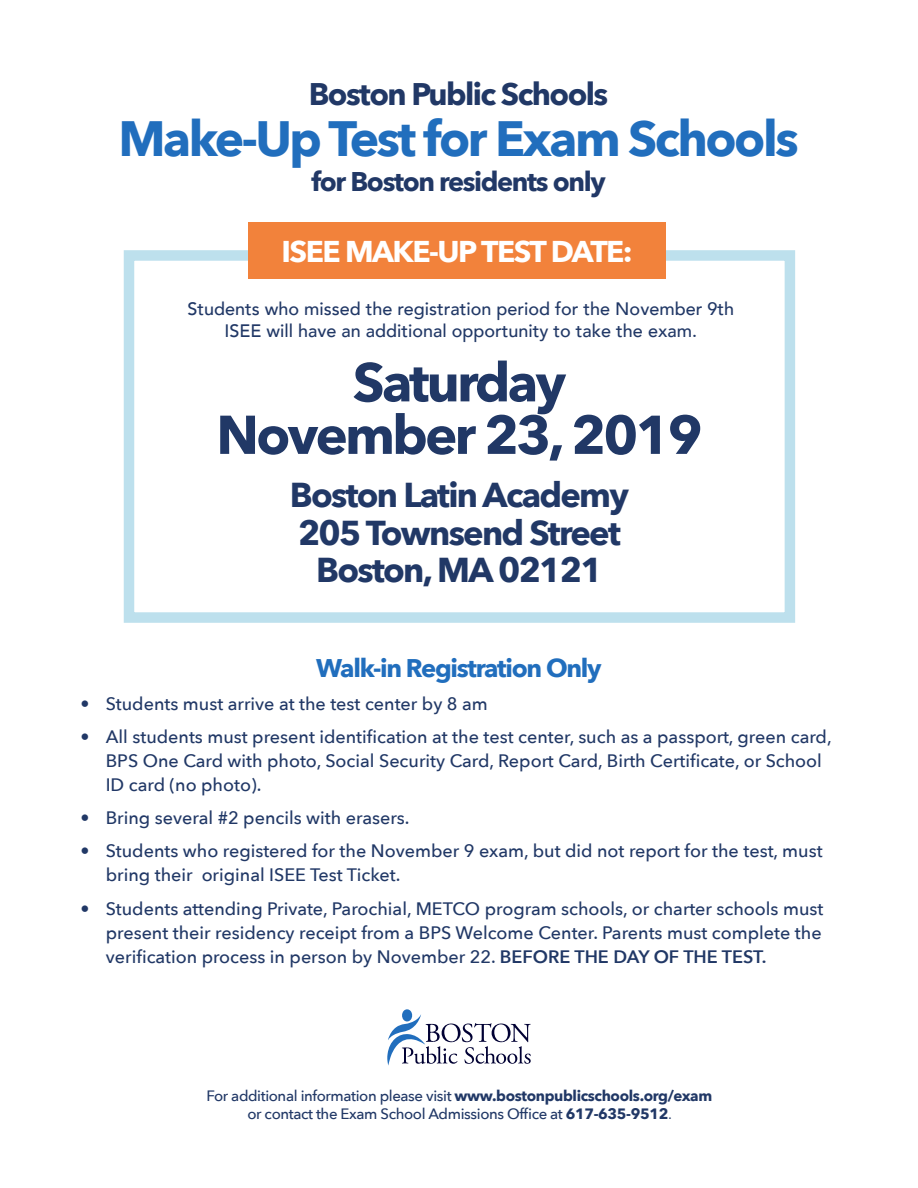
<style>
.page{position:relative;width:918px;height:1188px;background:#fff}
.page>*{position:absolute;margin:0;border:0;box-sizing:border-box;transform-origin:0 0}
.t1{font:700 54px "Avenir Next";letter-spacing:-.05em;color:#213866}
.t2{font:700 49.5px "Avenir Next";letter-spacing:-.05em;color:#216ebd}
.t3{font:700 34.5px "Avenir Next";letter-spacing:-.05em;color:#213866}
.t4{font:700 31.2px "Avenir Next";letter-spacing:-.05em;color:#213866}
.t5{font:700 30px "Avenir Next";letter-spacing:-.05em;color:#fff}
.t6{font:700 27px "Avenir Next";letter-spacing:-.05em;color:#213866}
.t7{font:700 25.5px "Avenir Next";letter-spacing:-.05em;color:#216ebd}
.t8{font:500 18px/24px "Avenir Next";color:#213866}
.t9{font:500 18px/21.6px "Avenir";color:#213866;text-align:center}
.t10{font:500 15px "Avenir Next";letter-spacing:-.025em;color:#213866}
.s1{font-weight:600}
.s2{font-weight:700}
.s3{font-weight:400}
</style>
<div class="page">
<div style="left:124px;top:250px;width:671px;height:373px;border:10px solid #bde0ed"></div>
<svg style="left:387px;top:1009px;width:144px;height:56px"></svg>
<div style="left:248px;top:222px;width:418px;height:56px;background:#f2823b"></div>
<p class="t4" style="left:309px;top:67px;width:301px">Boston Public Schools</p>
<p class="t2" style="left:118px;top:96px;width:682px">Make-Up Test for Exam Schools</p>
<p class="t6" style="left:311px;top:158px;width:296px">for Boston residents only</p>
<p class="t5" style="left:281px;top:226px;width:353px">ISEE MAKE-UP TEST DATE:</p>
<p class="t9" style="left:188px;top:297px;width:548px">Students who missed the registration period for the November 9th<br>ISEE will have an additional opportunity to take the exam.</p>
<p class="t1" style="left:353px;top:336px;width:215px">Saturday</p>
<p class="t1" style="left:216px;top:388px;width:488px">November 23, 2019</p>
<p class="t3" style="left:290px;top:465px;width:341px">Boston Latin Academy</p>
<p class="t3" style="left:298px;top:503px;width:324px">205 Townsend Street</p>
<p class="t3" style="left:316px;top:540px;width:288px">Boston, MA 02121</p>
<p class="t7" style="left:316px;top:645px;width:287px">Walk-in Registration Only</p>
<p class="t8" style="left:81px;top:691px;width:409px">• Students must arrive at the test center by 8 am</p>
<p class="t8" style="left:106px;top:724px;width:727px;text-indent:-25px">• All students must present identification at the test center, such as a passport, green card,<br>BPS One Card with photo, Social Security Card, Report Card, Birth Certificate, or School<br>ID card (no photo).</p>
<p class="t8" style="left:81px;top:805px;width:331px">• Bring several #2 pencils with erasers.</p>
<p class="t8" style="left:106px;top:838px;width:718px;text-indent:-25px">• Students who registered for the November 9 exam, but did not report for the test, must bring their original ISEE Test Ticket.</p>
<p class="t8" style="left:106px;top:896px;width:719px;text-align:justify;text-indent:-25px">• Students attending Private, Parochial, METCO program schools, or charter schools must present their residency receipt from a BPS Welcome Center. Parents must complete the verification process in person by November 22. <span class="s1">BEFORE THE DAY OF THE TEST.</span></p>
<p class="t10" style="left:207px;top:1083px;width:507px">For additional information please visit <span class="s2">www.bostonpublicschools.org/exam</span></p>
<p class="t10" style="left:247px;top:1101px;width:426px">or contact the Exam School Admissions Office at <span class="s2">617-635-9512</span><span class="s3">.</span></p>
</div>
